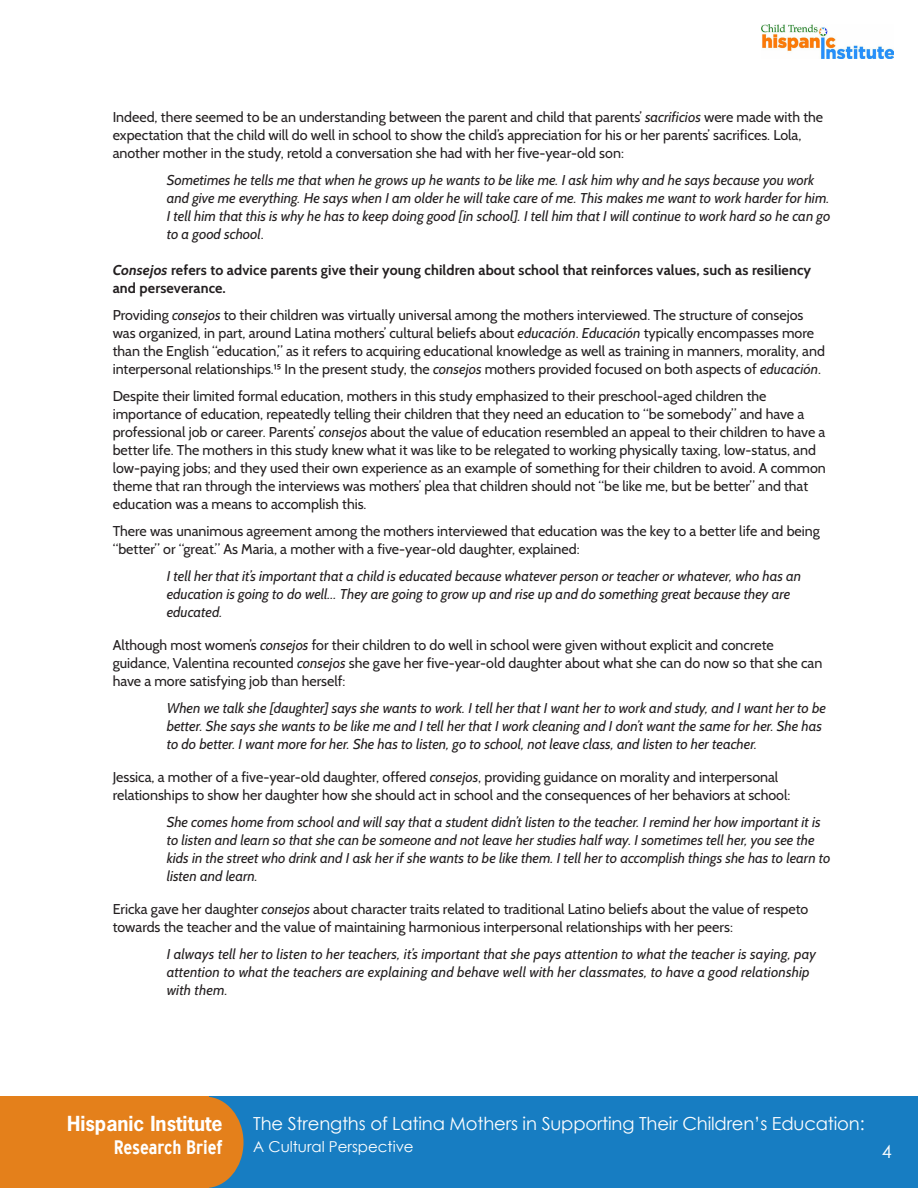
<style>
.page{position:relative;width:918px;height:1188px;background:#fff}
.page>*{position:absolute;margin:0;border:0;box-sizing:border-box;transform-origin:0 0}
.t1{font:700 19.5px "News Gothic Std";color:#fff}
.t2{font:700 condensed 19.5px "Interstate";letter-spacing:-.005em;color:#fff}
.t3{font:18px "Century Gothic";letter-spacing:-.01em;color:#fff}
.t4{font:15px "Century Gothic";color:#fff}
.ChT-bullet{font:14.25px/18px "Cabin";color:#231f20}
.ChT-bullet-2{font:italic 14.25px/18px "Cabin";color:#231f20}
.ChT-bullet-3{font:700 14.25px/18px "Cabin";letter-spacing:.01em;color:#231f20}
.s1{font-style:italic}
.s2{font-style:normal}
</style>
<div class="page">
<div style="left:209px;top:1097px;width:709px;height:91px;background:#177dc2"></div>
<div style="left:0;top:1097px;width:209px;height:91px;background:#e4801b"></div>
<div style="left:167px;top:1097px;width:77px;height:91px;background:#e4801b;border-radius:50%"></div>
<img style="left:761px;top:25px;width:132px;height:34px">
<p class="ChT-bullet" style="left:113px;top:108px;width:712px">Indeed, there seemed to be an understanding between the parent and child that parents’ <span class="s1">sacrificios</span> were made with the expectation that the child will do well in school to show the child’s appreciation for his or her parents’ sacrifices. Lola, another mother in the study, retold a conversation she had with her five-year-old son:</p>
<p class="ChT-bullet-2" style="left:167px;top:171px;width:665px">Sometimes he tells me that when he grows up he wants to be like me. I ask him why and he says because you work and give me everything. He says when I am older he will take care of me. This makes me want to work harder for him.<br>I tell him that this is why he has to keep doing good [in school]. I tell him that I will continue to work hard so he can go to a good school<span class="s2">.</span></p>
<p class="ChT-bullet-3" style="left:113px;top:261px;width:700px"><span class="s1">Consejos</span> refers to advice parents give their young children about school that reinforces values, such as resiliency and perseverance.</p>
<p class="ChT-bullet" style="left:113px;top:306px;width:714px">Providing <span class="s1">consejos</span> to their children was virtually universal among the mothers interviewed. The structure of consejos was organized, in part, around Latina mothers’ cultural beliefs about <span class="s1">educación</span>. <span class="s1">Educación</span> typically encompasses more than the English “education,” as it refers to acquiring educational knowledge as well as training in manners, morality, and interpersonal relationships.¹⁵ In the present study, the <span class="s1">consejos</span> mothers provided focused on both aspects of <span class="s1">educación</span>.</p>
<p class="ChT-bullet" style="left:113px;top:387px;width:715px">Despite their limited formal education, mothers in this study emphasized to their preschool-aged children the importance of education, repeatedly telling their children that they need an education to “be somebody” and have a professional job or career. Parents’ <span class="s1">consejos</span> about the value of education resembled an appeal to their children to have a better life. The mothers in this study knew what it was like to be relegated to working physically taxing, low-status, and low-paying jobs; and they used their own experience as an example of something for their children to avoid. A common theme that ran through the interviews was mothers’ plea that children should not “be like me, but be better” and that education was a means to accomplish this.</p>
<p class="ChT-bullet" style="left:113px;top:522px;width:709px">There was unanimous agreement among the mothers interviewed that education was the key to a better life and being “better” or “great.” As Maria, a mother with a five-year-old daughter, explained:</p>
<p class="ChT-bullet-2" style="left:167px;top:567px;width:636px">I tell her that it’s important that a child is educated because whatever person or teacher or whatever, who has an education is going to do well… They are going to grow up and rise up and do something great because they are educated.</p>
<p class="ChT-bullet" style="left:113px;top:636px;width:711px">Although most women’s <span class="s1">consejos</span> for their children to do well in school were given without explicit and concrete guidance, Valentina recounted <span class="s1">consejos</span> she gave her five-year-old daughter about what she can do now so that she can have a more satisfying job than herself:</p>
<p class="ChT-bullet-2" style="left:167px;top:699px;width:661px">When we talk she [daughter] says she wants to work. I tell her that I want her to work and study, and I want her to be better. She says she wants to be like me and I tell her that I work cleaning and I don’t want the same for her. She has to do better. I want more for her. She has to listen, go to school, not leave class, and listen to her teacher.</p>
<p class="ChT-bullet" style="left:113px;top:768px;width:679px">Jessica, a mother of a five-year-old daughter, offered <span class="s1">consejos</span>, providing guidance on morality and interpersonal relationships to show her daughter how she should act in school and the consequences of her behaviors at school:</p>
<p class="ChT-bullet-2" style="left:167px;top:813px;width:665px">She comes home from school and will say that a student didn’t listen to the teacher. I remind her how important it is to listen and learn so that she can be someone and not leave her studies half way. I sometimes tell her, you see the kids in the street who drink and I ask her if she wants to be like them. I tell her to accomplish things she has to learn to listen and learn.</p>
<p class="ChT-bullet" style="left:113px;top:900px;width:697px">Ericka gave her daughter <span class="s1">consejos</span> about character traits related to traditional Latino beliefs about the value of respeto towards the teacher and the value of maintaining harmonious interpersonal relationships with her peers:</p>
<p class="ChT-bullet-2" style="left:167px;top:945px;width:651px">I always tell her to listen to her teachers, it’s important that she pays attention to what the teacher is saying, pay attention to what the teachers are explaining and behave well with her classmates, to have a good relationship with them.</p>
<h1 class="t1" style="left:67px;top:1111px;width:157px">Hispanic Institute</h1>
<h1 class="t2" style="left:114px;top:1136px;width:111px">Research Brief</h1>
<p class="t3" style="left:253px;top:1110px;width:613px">The Strengths of Latina Mothers in Supporting Their Children’s Education:</p>
<p class="t4" style="left:253px;top:1136px;width:162px">A Cultural Perspective</p>
<p class="t3" style="left:882px;top:1139px;width:11px">4</p>
</div>
